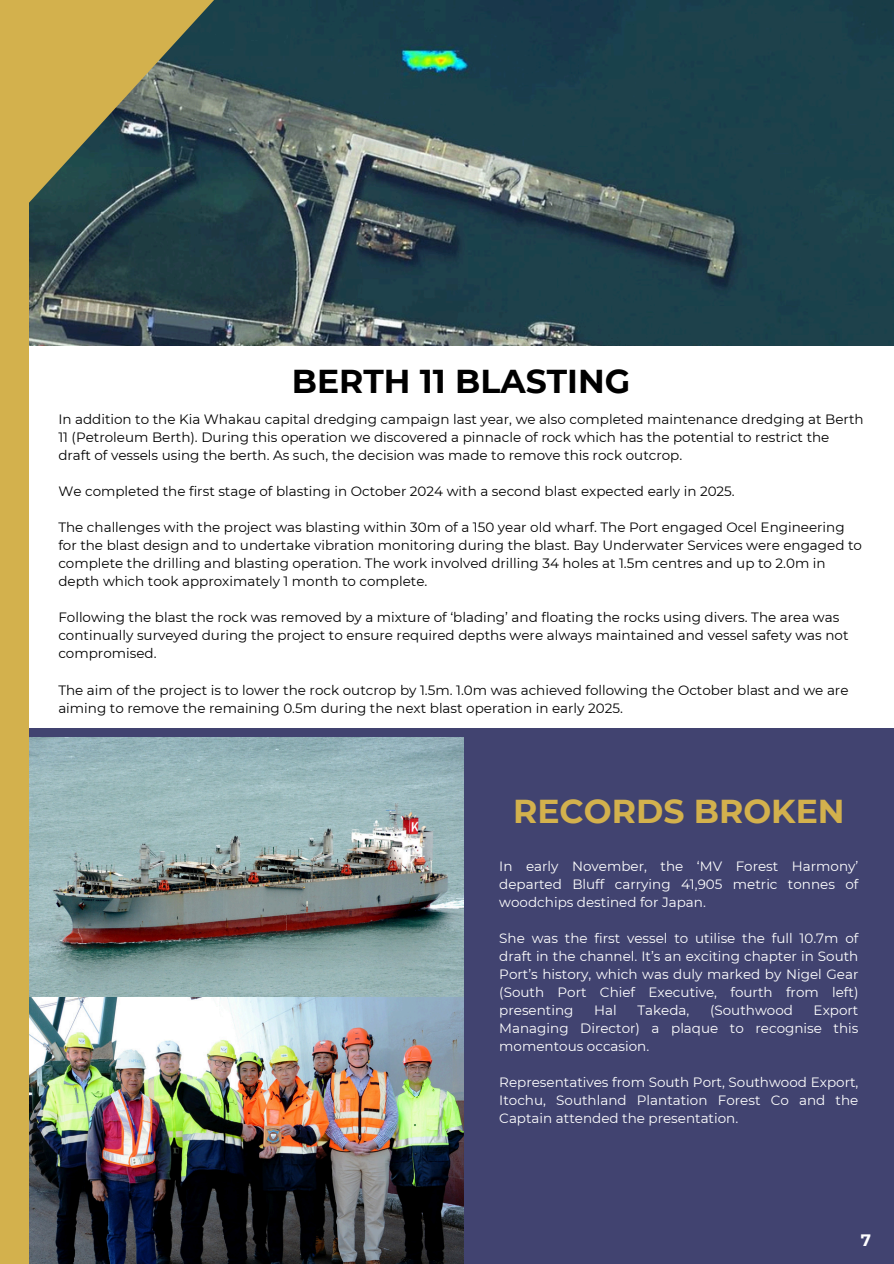
<style>
.page{position:relative;width:894px;height:1264px;background:#fff}
.page>*{position:absolute;margin:0;border:0;box-sizing:border-box;transform-origin:0 0}
.t1{font:700 33px "Montserrat";color:#000}
.t2{font:700 33px "Montserrat";color:#d3b14d}
.t3{font:700 16.5px "Montserrat";color:#fff}
.t4{font:13.5px/18px "Montserrat";color:#000}
.t5{font:13.5px/18px "Montserrat";color:#fff;text-align:justify}
</style>
<div class="page">
<img style="left:28px;top:0;width:865px;height:345px">
<svg style="left:0;top:0;width:227px;height:234px;background:#7c7b50"></svg>
<div style="left:0;top:728px;width:893px;height:535px;background:#414370"></div>
<img style="left:28px;top:737px;width:435px;height:260px">
<img style="left:28px;top:997px;width:435px;height:266px">
<div style="left:0;top:159px;width:28px;height:1104px;background:#d3b14d"></div>
<p class="t1" style="left:292px;top:360px;width:340px">BERTH 11 BLASTING</p>
<p class="t4" style="left:58px;top:410px;width:806px">In addition to the Kia Whakau capital dredging campaign last year, we also completed maintenance dredging at Berth<br>11 (Petroleum Berth). During this operation we discovered a pinnacle of rock which has the potential to restrict the draft of vessels using the berth. As such, the decision was made to remove this rock outcrop.</p>
<h1 class="t4" style="left:58px;top:482px;width:677px">We completed the first stage of blasting in October 2024 with a second blast expected early in 2025.</h1>
<p class="t4" style="left:58px;top:518px;width:804px">The challenges with the project was blasting within 30m of a 150 year old wharf. The Port engaged Ocel Engineering for the blast design and to undertake vibration monitoring during the blast. Bay Underwater Services were engaged to complete the drilling and blasting operation. The work involved drilling 34 holes at 1.5m centres and up to 2.0m in depth which took approximately 1 month to complete.</p>
<p class="t4" style="left:58px;top:608px;width:791px">Following the blast the rock was removed by a mixture of ‘blading’ and floating the rocks using divers. The area was continually surveyed during the project to ensure required depths were always maintained and vessel safety was not compromised.</p>
<p class="t4" style="left:58px;top:680px;width:791px">The aim of the project is to lower the rock outcrop by 1.5m. 1.0m was achieved following the October blast and we are aiming to remove the remaining 0.5m during the next blast operation in early 2025.</p>
<h1 class="t2" style="left:513px;top:790px;width:333px">RECORDS BROKEN</h1>
<p class="t5" style="left:499px;top:857px;width:360px">In early November, the ‘MV Forest Harmony’ departed Bluff carrying 41,905 metric tonnes of woodchips destined for Japan.</p>
<p class="t5" style="left:499px;top:929px;width:360px">She was the first vessel to utilise the full 10.7m of draft in the channel. It’s an exciting chapter in South Port’s history, which was duly marked by Nigel Gear (South Port Chief Executive, fourth from left) presenting</p>
<p class="t5" style="left:594px;top:1001px;width:24px">Hal</p>
<p class="t5" style="left:637px;top:1001px;width:53px">Takeda,</p>
<p class="t5" style="left:709px;top:1001px;width:84px">(Southwood</p>
<p class="t5" style="left:499px;top:1001px;width:360px;text-indent:314px">Export Managing Director) a plaque to recognise this momentous occasion.</p>
<p class="t5" style="left:499px;top:1073px;width:360px">Representatives from South Port, Southwood Export, Itochu, Southland Plantation Forest Co and the Captain attended the presentation.</p>
<p class="t3" style="left:860px;top:1229px;width:12px">7</p>
</div>
